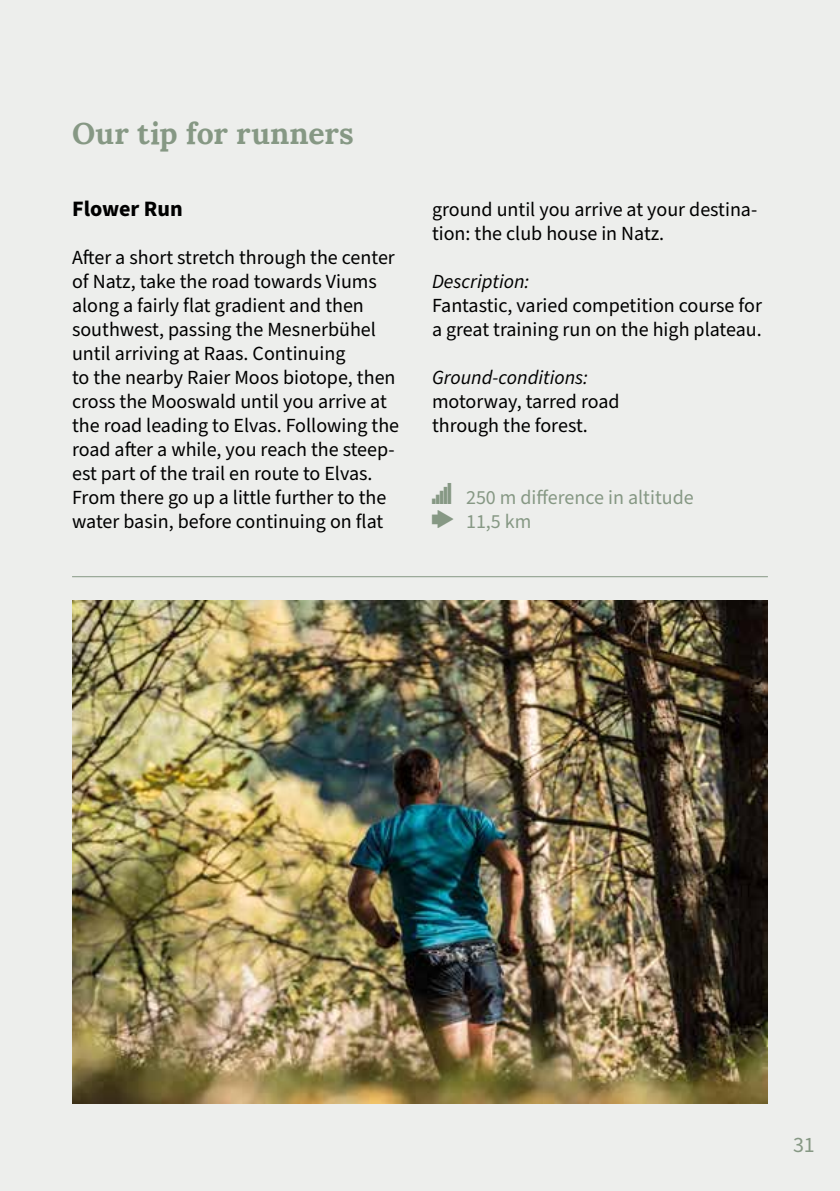
<style>
.page{position:relative;width:840px;height:1191px;background:#fff}
.page>*{position:absolute;margin:0;border:0;box-sizing:border-box;transform-origin:0 0}
.t1{font:700 30.2px "Lora";letter-spacing:.005em;color:#869884}
.t2{font:700 22px "Source Sans Pro";color:#000}
.t3{font:22px "Source Sans Pro";color:#869884}
.t4{font:20px/24px "Source Sans Pro";color:#000}
.t5{font:20px/24px "Source Sans Pro";color:#869884}
.t6{font:italic 20px "Source Sans Pro";color:#000}
.s1{font-family:"Icons South St"}
.s2{font-family:"Icons South St";font-size:16px}
</style>
<div class="page">
<div style="left:0;top:0;width:839px;height:1191px;background:#edeeec"></div>
<img style="left:72px;top:600px;width:695px;height:503px">
<hr style="left:72px;top:576px;width:695px;height:1px;background:#869884">
<h1 class="t1" style="left:72px;top:108px;width:283px">Our tip for runners</h1>
<p class="t2" style="left:72px;top:194px;width:112px">Flower Run</p>
<p class="t4" style="left:72px;top:246px;width:328px">After a short stretch through the center of Natz, take the road towards Viums along a fairly flat gradient and then southwest, passing the Mesnerbühel until arriving at Raas. Continuing<br>to the nearby Raier Moos biotope, then cross the Mooswald until you arrive at the road leading to Elvas. Following the road after a while, you reach the steep&shy;est part of the trail en route to Elvas.<br>From there go up a little further to the water basin, before continuing on flat</p>
<p class="t4" style="left:432px;top:198px;width:326px">ground until you arrive at your destina&shy;tion: the club house in Natz.</p>
<p class="t6" style="left:432px;top:268px;width:99px">Description:</p>
<p class="t4" style="left:432px;top:294px;width:331px">Fantastic, varied competition course for a great training run on the high plateau.</p>
<p class="t6" style="left:432px;top:364px;width:157px">Ground-conditions:</p>
<p class="t4" style="left:432px;top:390px;width:189px">motorway, tarred road through the forest.</p>
<p class="t5" style="left:432px;top:486px;width:263px"><span class="s1">q</span> 250 m difference in altitude<br><span class="s2">S</span> 11,5 km</p>
<p class="t3" style="left:792px;top:1130px;width:23px">31</p>
</div>
